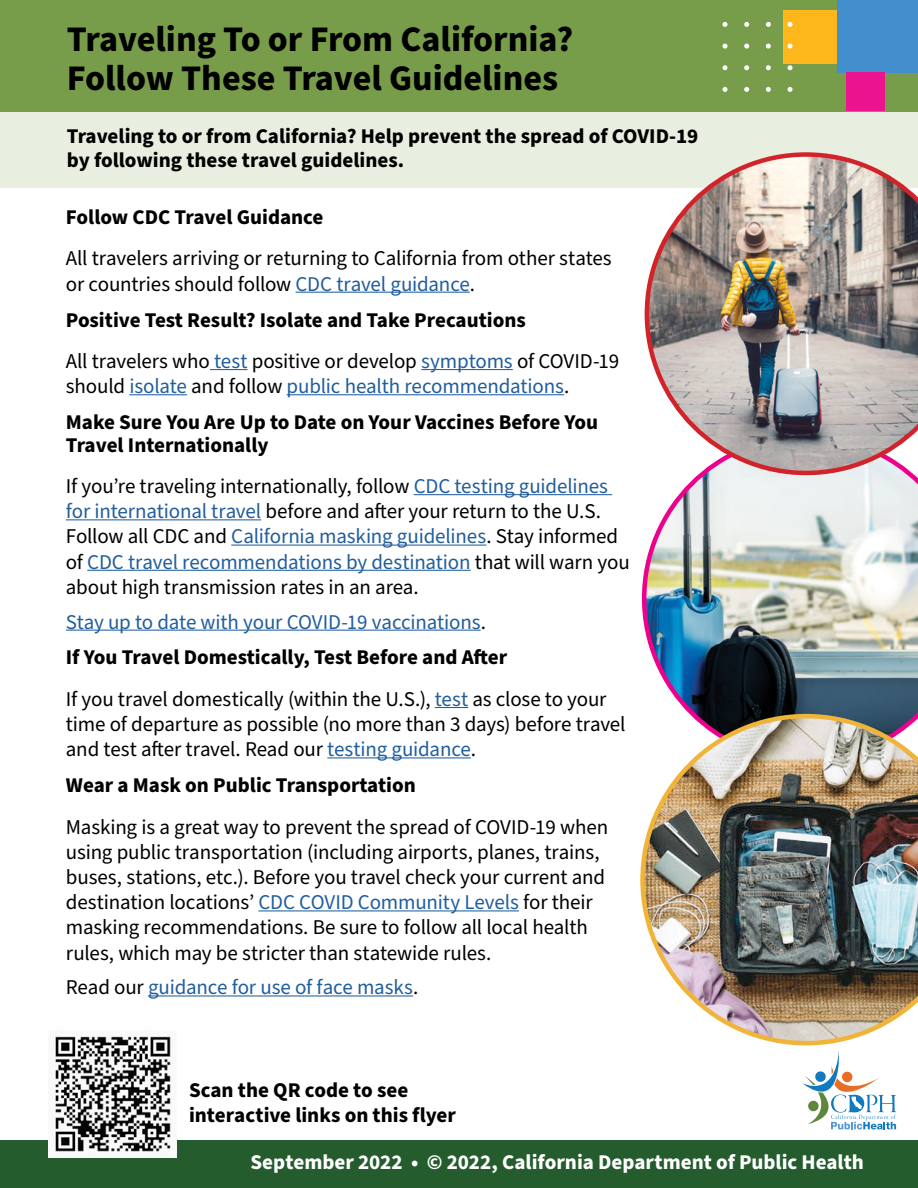
<style>
.page{position:relative;width:918px;height:1188px;background:#fff}
.page>*{position:absolute;margin:0;border:0;box-sizing:border-box;transform-origin:0 0}
.t1{font:700 36px/39px "Source Sans Pro";color:#000}
.t2{font:21px/25.2px "Source Sans Pro";letter-spacing:-.01em;color:#000}
.t3{font:700 21px/36px "Source Sans Pro";color:#000}
.t4{font:700 21px "Source Sans Pro";color:#fff}
.t5{font:21px "Source Sans Pro";letter-spacing:-.01em;color:#215e9e}
.s1{color:#215e9e}
.s2{font-weight:400}
.s3{font-weight:400;color:#215e9e}
.s4{font-weight:700}
.s5{color:#000}
</style>
<div class="page">
<div style="left:0;top:63px;width:918px;height:125px;background:#e8eee0"></div>
<div style="left:0;top:0;width:918px;height:111px;background:#789d4a"></div>
<div style="left:0;top:1141px;width:918px;height:47px;background:#245c2e"></div>
<div style="left:783px;top:10px;width:54px;height:54px;background:#fdb71a"></div>
<div style="left:837px;top:0;width:81px;height:72px;background:#438ecc"></div>
<div style="left:846px;top:72px;width:39px;height:39px;background:#ec148e"></div>
<svg style="left:723px;top:22px;width:70px;height:70px"></svg>
<img style="left:642px;top:475px;width:276px;height:239px">
<hr style="left:296px;top:292px;width:174px;height:1px;background:#215e9e">
<hr style="left:210px;top:369px;width:38px;height:1px;background:#215e9e">
<hr style="left:421px;top:369px;width:92px;height:1px;background:#215e9e">
<hr style="left:129px;top:394px;width:58px;height:1px;background:#215e9e">
<hr style="left:287px;top:394px;width:277px;height:1px;background:#215e9e">
<hr style="left:414px;top:494px;width:198px;height:1px;background:#215e9e">
<hr style="left:66px;top:519px;width:195px;height:1px;background:#215e9e">
<hr style="left:231px;top:545px;width:255px;height:1px;background:#215e9e">
<hr style="left:87px;top:570px;width:384px;height:1px;background:#215e9e">
<hr style="left:66px;top:630px;width:415px;height:1px;background:#215e9e">
<hr style="left:435px;top:707px;width:33px;height:1px;background:#215e9e">
<hr style="left:327px;top:757px;width:144px;height:1px;background:#215e9e">
<hr style="left:258px;top:910px;width:261px;height:1px;background:#215e9e">
<hr style="left:148px;top:995px;width:265px;height:2px;background:#215e9e">
<img style="left:640px;top:714px;width:278px;height:331px">
<img style="left:49px;top:1036px;width:127px;height:121px">
<img style="left:645px;top:152px;width:273px;height:323px">
<svg style="left:803px;top:1051px;width:93px;height:78px"></svg>
<h1 class="t1" style="left:67px;top:20px;width:508px">Traveling To or From California?<br>Follow These Travel Guidelines</h1>
<p class="t3" style="left:67px;top:125px;width:633px;line-height:24px">Traveling to or from California? Help prevent the spread of COVID-19 by following these travel guidelines.</p>
<p class="t3" style="left:66px;top:200px;width:259px">Follow CDC Travel Guidance</p>
<p class="t2" style="left:66px;top:246px;width:547px">All travelers arriving or returning to California from other states or countries should follow <span class="s1">CDC travel guidance</span>.</p>
<p class="t3" style="left:66px;top:299px;width:555px;line-height:41.4px">Positive Test Result? Isolate and Take Precautions<br><span class="s2">All travelers who</span> <span class="s3">test</span> <span class="s2">positive or develop</span> <span class="s3">symptoms</span> <span class="s2">of COVID-19</span></p>
<p class="t3" style="left:66px;top:369px;width:534px"><span class="s2">should</span> <span class="s3">isolate</span> <span class="s2">and follow</span> <span class="s3">public health recommendations</span><span class="s2">.<br></span>Make Sure You Are Up to Date on Your Vaccines Before You</p>
<p class="t2" style="left:66px;top:425px;width:544px;line-height:41.4px"><span class="s4">Travel Internationally<br></span>If you’re traveling internationally, follow <span class="s1">CDC testing guidelines</span></p>
<p class="t2" style="left:66px;top:499px;width:566px"><span class="s1">for international travel</span> before and after your return to the U.S.<br>Follow all CDC and <span class="s1">California masking guidelines</span>. Stay informed of <span class="s1">CDC travel recommendations by destination</span> that will warn you about high transmission rates in an area.</p>
<p class="t3" style="left:66px;top:604px;width:443px"><span class="s3">Stay up to date with your COVID-19 vaccinations</span><span class="s2">.<br></span>If You Travel Domestically, Test Before and After</p>
<p class="t2" style="left:66px;top:687px;width:561px">If you travel domestically (within the U.S.), <span class="s1">test</span> as close to your time of departure as possible (no more than 3 days) before travel and test after travel. Read our <span class="s1">testing guidance</span>.</p>
<p class="t3" style="left:66px;top:768px;width:351px">Wear a Mask on Public Transportation</p>
<p class="t2" style="left:66px;top:815px;width:544px">Masking is a great way to prevent the spread of COVID-19 when using public transportation (including airports, planes, trains, buses, stations, etc.). Before you travel check your current and destination locations’ <span class="s1">CDC COVID Community Levels</span> for their masking recommendations. Be sure to follow all local health rules, which may be stricter than statewide rules.</p>
<p class="t5" style="left:66px;top:973px;width:354px"><span class="s5">Read our</span> guidance for use of face masks<span class="s5">.</span></p>
<p class="t3" style="left:189px;top:1078px;width:268px;line-height:25.2px">Scan the QR code to see interactive links on this flyer</p>
<p class="t4" style="left:250px;top:1148px;width:615px">September 2022 • © 2022, California Department of Public Health</p>
</div>
